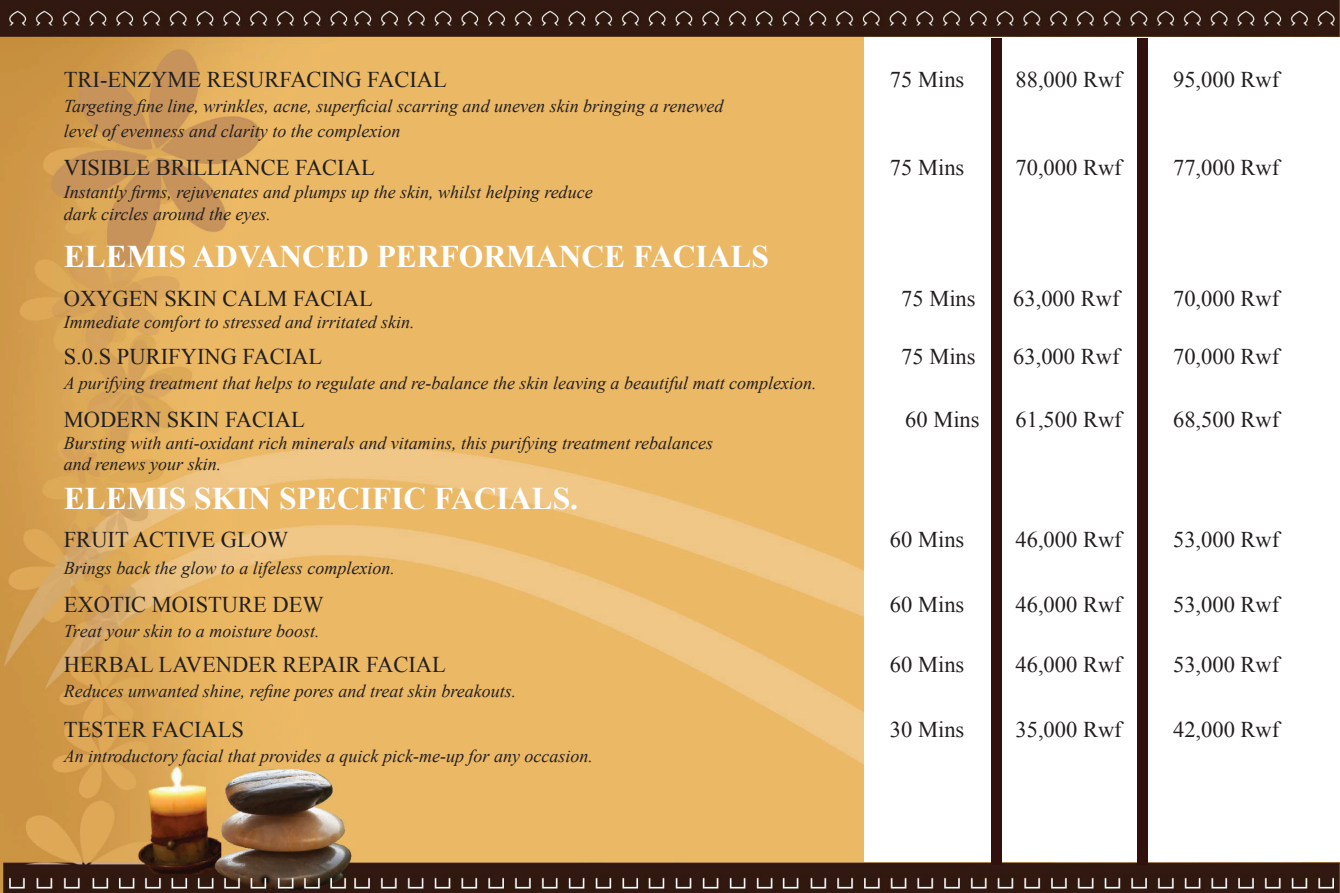
<style>
.page{position:relative;width:1340px;height:893px;background:#fff}
.page>*{position:absolute;margin:0;border:0;box-sizing:border-box;transform-origin:0 0}
.t1{font:700 31.5px "Times New Roman";color:#fff}
.t2{font:22.5px "Times New Roman";color:#231f20}
.t3{font:italic 18px "Times New Roman";color:#231f20}
</style>
<div class="page">
<img style="left:0;top:1px;width:1339px;height:891px">
<div style="left:864px;top:38px;width:475px;height:824px;background:#fff"></div>
<div style="left:1136px;top:38px;width:11px;height:827px;background:#32100d"></div>
<div style="left:991px;top:38px;width:11px;height:827px;background:#32100d"></div>
<p class="t2" style="left:64px;top:65px;width:384px">TRI-ENZYME RESURFACING FACIAL</p>
<p class="t2" style="left:890px;top:65px;width:76px">75 Mins</p>
<p class="t2" style="left:1015px;top:65px;width:108px">88,000 Rwf</p>
<p class="t2" style="left:1173px;top:65px;width:108px">95,000 Rwf</p>
<p class="t3" style="left:64px;top:94px;width:661px">Targeting fine line, wrinkles, acne, superficial scarring and uneven skin bringing a renewed</p>
<p class="t3" style="left:64px;top:118px;width:338px">level of evenness and clarity to the complexion</p>
<p class="t2" style="left:64px;top:152px;width:312px">VISIBLE BRILLIANCE FACIAL</p>
<p class="t2" style="left:890px;top:152px;width:76px">75 Mins</p>
<p class="t2" style="left:1015px;top:152px;width:108px">70,000 Rwf</p>
<p class="t2" style="left:1173px;top:152px;width:108px">77,000 Rwf</p>
<p class="t3" style="left:64px;top:179px;width:530px">Instantly firms, rejuvenates and plumps up the skin, whilst helping reduce</p>
<p class="t3" style="left:64px;top:202px;width:209px">dark circles around the eyes.</p>
<p class="t1" style="left:64px;top:235px;width:707px">ELEMIS ADVANCED PERFORMANCE FACIALS</p>
<p class="t2" style="left:64px;top:283px;width:310px">OXYGEN SKIN CALM FACIAL</p>
<p class="t2" style="left:901px;top:283px;width:76px">75 Mins</p>
<p class="t2" style="left:1013px;top:283px;width:108px">63,000 Rwf</p>
<p class="t2" style="left:1173px;top:283px;width:108px">70,000 Rwf</p>
<p class="t3" style="left:64px;top:310px;width:352px">Immediate comfort to stressed and irritated skin.</p>
<p class="t2" style="left:64px;top:341px;width:260px">S.0.S PURIFYING FACIAL</p>
<p class="t2" style="left:901px;top:341px;width:76px">75 Mins</p>
<p class="t2" style="left:1013px;top:341px;width:108px">63,000 Rwf</p>
<p class="t2" style="left:1173px;top:341px;width:108px">70,000 Rwf</p>
<p class="t3" style="left:64px;top:370px;width:754px">A purifying treatment that helps to regulate and re-balance the skin leaving a beautiful matt complexion.</p>
<p class="t2" style="left:64px;top:404px;width:242px">MODERN SKIN FACIAL</p>
<p class="t2" style="left:905px;top:404px;width:76px">60 Mins</p>
<p class="t2" style="left:1015px;top:404px;width:108px">61,500 Rwf</p>
<p class="t2" style="left:1173px;top:404px;width:108px">68,500 Rwf</p>
<p class="t3" style="left:64px;top:430px;width:651px">Bursting with anti-oxidant rich minerals and vitamins, this purifying treatment rebalances</p>
<p class="t3" style="left:64px;top:452px;width:159px">and renews your skin.</p>
<p class="t1" style="left:64px;top:476px;width:516px">ELEMIS SKIN SPECIFIC FACIALS.</p>
<p class="t2" style="left:64px;top:524px;width:226px">FRUIT ACTIVE GLOW</p>
<p class="t2" style="left:890px;top:524px;width:76px">60 Mins</p>
<p class="t2" style="left:1015px;top:524px;width:108px">46,000 Rwf</p>
<p class="t2" style="left:1173px;top:524px;width:108px">53,000 Rwf</p>
<p class="t3" style="left:64px;top:555px;width:332px">Brings back the glow to a lifeless complexion.</p>
<p class="t2" style="left:64px;top:589px;width:261px">EXOTIC MOISTURE DEW</p>
<p class="t2" style="left:890px;top:589px;width:76px">60 Mins</p>
<p class="t2" style="left:1015px;top:589px;width:108px">46,000 Rwf</p>
<p class="t2" style="left:1173px;top:589px;width:108px">53,000 Rwf</p>
<p class="t3" style="left:64px;top:618px;width:257px">Treat your skin to a moisture boost.</p>
<p class="t2" style="left:64px;top:649px;width:383px">HERBAL LAVENDER REPAIR FACIAL</p>
<p class="t2" style="left:890px;top:649px;width:76px">60 Mins</p>
<p class="t2" style="left:1015px;top:649px;width:108px">46,000 Rwf</p>
<p class="t2" style="left:1173px;top:649px;width:108px">53,000 Rwf</p>
<p class="t3" style="left:64px;top:678px;width:454px">Reduces unwanted shine, refine pores and treat skin breakouts.</p>
<p class="t2" style="left:64px;top:715px;width:182px">TESTER FACIALS</p>
<p class="t2" style="left:890px;top:715px;width:76px">30 Mins</p>
<p class="t2" style="left:1015px;top:715px;width:108px">35,000 Rwf</p>
<p class="t2" style="left:1173px;top:715px;width:108px">42,000 Rwf</p>
<p class="t3" style="left:64px;top:744px;width:531px">An introductory facial that provides a quick pick-me-up for any occasion.</p>
</div>
